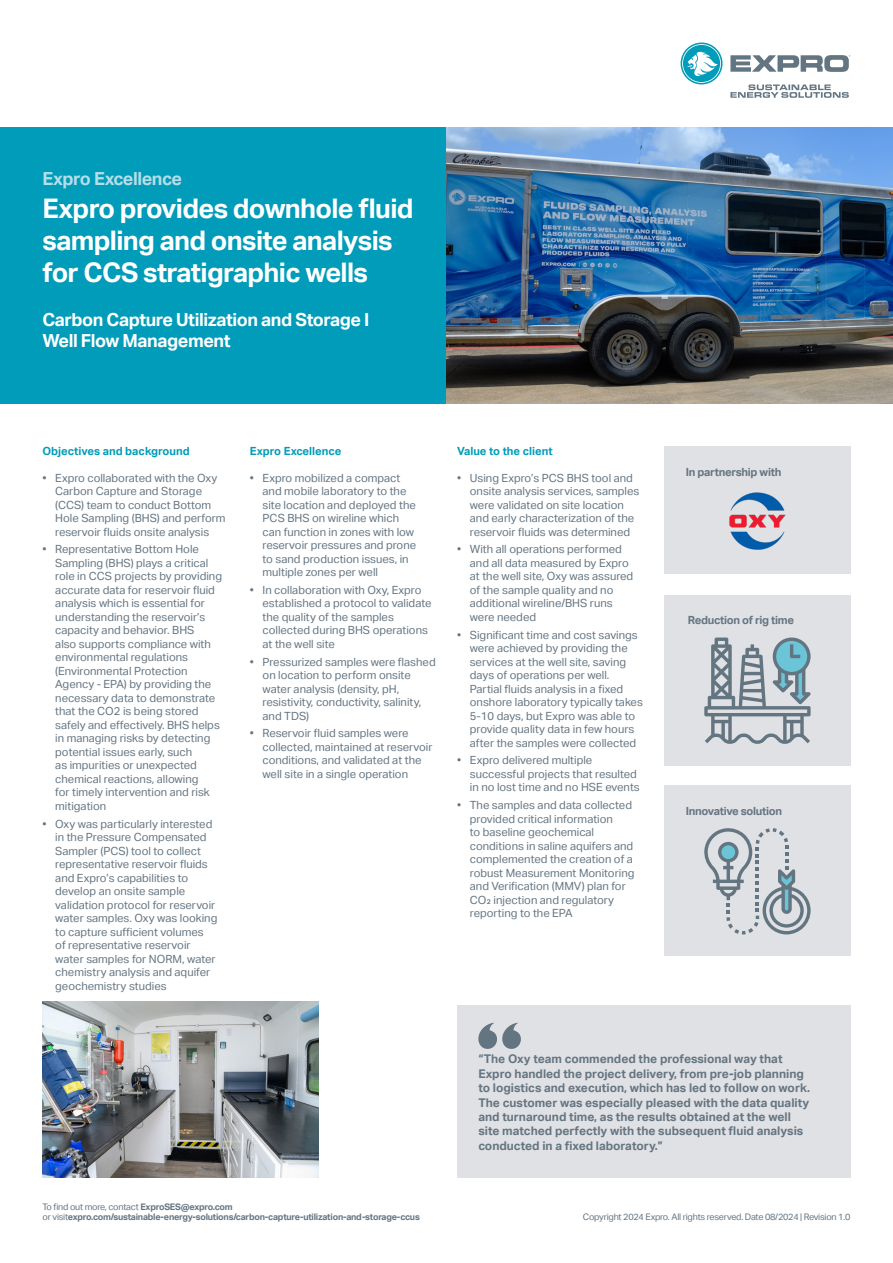
<style>
.page{position:relative;width:893px;height:1263px;background:#fff}
.page>*{position:absolute;margin:0;border:0;box-sizing:border-box;transform-origin:0 0}
.t1{font:700 27px/32.4px "Aktiv Grotesk";letter-spacing:-.025em;color:#fff}
.t2{font:700 18px "Aktiv Grotesk";letter-spacing:-.025em;color:#fff}
.t3{font:700 18px "Aktiv Grotesk";letter-spacing:-.025em;color:#b6dee9}
.t4{font:700 12px/14.4px "Aktiv Grotesk";color:#647582}
.t5{font:11.25px/13.5px "Aktiv Grotesk";color:#647582}
.t6{font:700 11.25px "Aktiv Grotesk";color:#009cb9}
.t7{font:700 11.25px "Aktiv Grotesk";letter-spacing:-.025em;color:#647582}
.t8{font:700 9px/10.8px "Aktiv Grotesk";letter-spacing:-.025em;color:#647582}
.t9{font:9px "Aktiv Grotesk";letter-spacing:-.025em;color:#647582}
.s1{font-weight:400}
</style>
<div class="page">
<svg style="left:681px;top:43px;width:41px;height:41px"></svg>
<svg style="left:730px;top:55px;width:120px;height:17px"></svg>
<svg style="left:730px;top:84px;width:119px;height:14px"></svg>
<img style="left:43px;top:1001px;width:276px;height:177px">
<div style="left:0;top:128px;width:446px;height:276px;background:#009cb9"></div>
<img style="left:446px;top:128px;width:447px;height:276px">
<div style="left:457px;top:1006px;width:393px;height:172px;background:#e0e1e4"></div>
<svg style="left:478px;top:1023px;width:43px;height:26px"></svg>
<div style="left:664px;top:446px;width:186px;height:128px;background:#e0e1e4"></div>
<img style="left:729px;top:492px;width:57px;height:58px">
<div style="left:664px;top:786px;width:186px;height:170px;background:#e0e1e4"></div>
<div style="left:664px;top:595px;width:186px;height:170px;background:#e0e1e4"></div>
<svg style="left:704px;top:828px;width:107px;height:106px"></svg>
<svg style="left:704px;top:637px;width:107px;height:107px"></svg>
<p class="t3" style="left:43px;top:168px;width:141px">Expro Excellence</p>
<p class="t1" style="left:43px;top:192px;width:373px">Expro provides downhole fluid sampling and onsite analysis for CCS stratigraphic wells</p>
<p class="t2" style="left:43px;top:309px;width:328px">Carbon Capture Utilization and Storage I</p>
<p class="t2" style="left:43px;top:330px;width:190px">Well Flow Management</p>
<p class="t6" style="left:43px;top:444px;width:149px">Objectives and background</p>
<p class="t5" style="left:55px;top:471px;width:172px;text-indent:-13px">• Expro collaborated with the Oxy<br>Carbon Capture and Storage (CCS) team to conduct Bottom<br>Hole Sampling (BHS) and perform reservoir fluids onsite analysis</p>
<p class="t5" style="left:55px;top:543px;width:168px;text-indent:-13px">• Representative Bottom Hole<br>Sampling (BHS) plays a critical role in CCS projects by providing accurate data for reservoir fluid analysis which is essential for understanding the reservoir’s capacity and behavior. BHS<br>also supports compliance with environmental regulations (Environmental Protection<br>Agency - EPA) by providing the necessary data to demonstrate that the CO2 is being stored safely and effectively. BHS helps in managing risks by detecting potential issues early, such<br>as impurities or unexpected chemical reactions, allowing<br>for timely intervention and risk mitigation</p>
<p class="t5" style="left:55px;top:817px;width:164px;text-indent:-13px">• Oxy was particularly interested in the Pressure Compensated<br>Sampler (PCS) tool to collect representative reservoir fluids and Expro’s capabilities to develop an onsite sample validation protocol for reservoir water samples. Oxy was looking to capture sufficient volumes<br>of representative reservoir water samples for NORM, water chemistry analysis and aquifer geochemistry studies</p>
<p class="t6" style="left:250px;top:444px;width:93px">Expro Excellence</p>
<p class="t5" style="left:263px;top:471px;width:155px;text-indent:-13px">• Expro mobilized a compact and mobile laboratory to the site location and deployed the<br>PCS BHS on wireline which can function in zones with low reservoir pressures and prone to sand production issues, in multiple zones per well</p>
<p class="t5" style="left:263px;top:583px;width:170px;text-indent:-13px">• In collaboration with Oxy, Expro established a protocol to validate the quality of the samples collected during BHS operations at the well site</p>
<p class="t5" style="left:263px;top:655px;width:175px;text-indent:-13px">• Pressurized samples were flashed on location to perform onsite water analysis (density, pH, resistivity, conductivity, salinity, and TDS)</p>
<p class="t5" style="left:263px;top:727px;width:172px;text-indent:-13px">• Reservoir fluid samples were collected, maintained at reservoir conditions, and validated at the well site in a single operation</p>
<p class="t6" style="left:457px;top:444px;width:97px">Value to the client</p>
<p class="t5" style="left:470px;top:471px;width:171px;text-indent:-13px">• Using Expro’s PCS BHS tool and onsite analysis services, samples were validated on site location and early characterization of the reservoir fluids was determined</p>
<p class="t5" style="left:470px;top:543px;width:165px;text-indent:-13px">• With all operations performed and all data measured by Expro at the well site, Oxy was assured of the sample quality and no additional wireline/BHS runs were needed</p>
<p class="t5" style="left:470px;top:628px;width:175px;text-indent:-13px">• Significant time and cost savings were achieved by providing the services at the well site, saving days of operations per well.<br>Partial fluids analysis in a fixed onshore laboratory typically takes<br>5-10 days, but Expro was able to provide quality data in few hours after the samples were collected</p>
<p class="t5" style="left:470px;top:754px;width:171px;text-indent:-13px">• Expro delivered multiple successful projects that resulted in no lost time and no HSE events</p>
<p class="t5" style="left:470px;top:798px;width:166px;text-indent:-13px">• The samples and data collected provided critical information<br>to baseline geochemical conditions in saline aquifers and complemented the creation of a robust Measurement Monitoring and Verification (MMV) plan for<br>CO₂ injection and regulatory reporting to the EPA</p>
<p class="t7" style="left:686px;top:465px;width:97px">In partnership with</p>
<p class="t7" style="left:688px;top:614px;width:108px">Reduction of rig time</p>
<p class="t7" style="left:686px;top:804px;width:98px">Innovative solution</p>
<p class="t8" style="left:43px;top:1201px;width:379px"><span class="s1">To find out more, contact</span> ExproSES@expro.com<br><span class="s1">or visit</span>expro.com/sustainable-energy-solutions/carbon-capture-utilization-and-storage-ccus</p>
<p class="t4" style="left:478px;top:1052px;width:333px">“The Oxy team commended the professional way that Expro handled the project delivery, from pre-job planning to logistics and execution, which has led to follow on work.<br>The customer was especially pleased with the data quality and turnaround time, as the results obtained at the well site matched perfectly with the subsequent fluid analysis conducted in a fixed laboratory.”</p>
<p class="t9" style="left:583px;top:1212px;width:269px">Copyright 2024 Expro. All rights reserved. Date 08/2024 | Revision 1.0</p>
</div>
